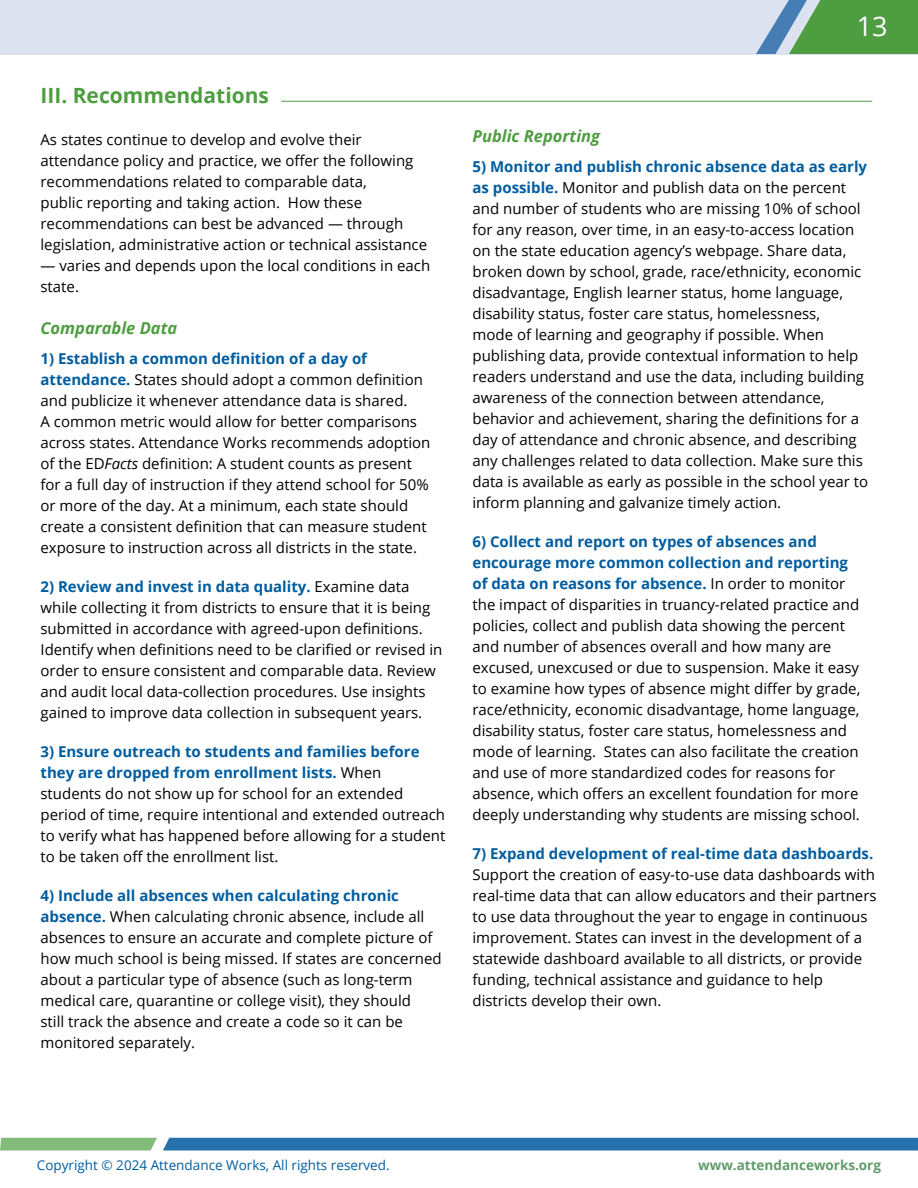
<style>
.page{position:relative;width:918px;height:1188px;background:#fff}
.page>*{position:absolute;margin:0;border:0;box-sizing:border-box;transform-origin:0 0}
.t1{font:27px "Open Sans";color:#fff}
.HEAD{font:700 21px "Open Sans";color:#4e9e41}
.Normal2024{font:italic 700 16.5px "Open Sans";color:#4e9e41}
.Normal2024-2{font:15px/21px "Open Sans";color:#000}
.t2{font:13.5px "Open Sans";color:#005d9f}
.t3{font:700 13.5px "Open Sans";color:#609b6a}
.s1{font-weight:700;color:#005d9f}
.s2{font-style:italic}
</style>
<div class="page">
<div style="left:0;top:0;width:918px;height:55px;background:#dce2f0"></div>
<svg style="left:756px;top:0;width:162px;height:54px"></svg>
<svg style="left:0;top:1138px;width:918px;height:12px;background:#397fa5"></svg>
<hr style="left:281px;top:101px;width:591px;height:1px;background:#4e9e41">
<p class="HEAD" style="left:40px;top:81px;width:230px">III. Recommendations</p>
<p class="Normal2024-2" style="left:40px;top:129px;width:388px">As states continue to develop and evolve their attendance policy and practice, we offer the following recommendations related to comparable data,<br>public reporting and taking action. How these recommendations can best be advanced — through legislation, administrative action or technical assistance</p>
<p class="Normal2024-2" style="left:40px;top:255px;width:391px">— varies and depends upon the local conditions in each state.</p>
<p class="Normal2024" style="left:40px;top:316px;width:138px">Comparable Data</p>
<p class="Normal2024-2" style="left:40px;top:348px;width:391px"><span class="s1">1) Establish a common definition of a day of attendance.</span> States should adopt a common definition and publicize it whenever attendance data is shared.<br>A common metric would allow for better comparisons across states. Attendance Works recommends adoption of the ED<span class="s2">Facts</span> definition: A student counts as present for a full day of instruction if they attend school for 50% or more of the day. At a minimum, each state should create a consistent definition that can measure student exposure to instruction across all districts in the state.</p>
<p class="Normal2024-2" style="left:40px;top:576px;width:404px"><span class="s1">2) Review and invest in data quality.</span> Examine data while collecting it from districts to ensure that it is being submitted in accordance with agreed-upon definitions.<br>Identify when definitions need to be clarified or revised in order to ensure consistent and comparable data. Review and audit local data-collection procedures. Use insights gained to improve data collection in subsequent years.</p>
<p class="Normal2024-2" style="left:40px;top:741px;width:406px"><span class="s1">3) Ensure outreach to students and families before they are dropped from enrollment lists.</span> When students do not show up for school for an extended period of time, require intentional and extended outreach to verify what has happened before allowing for a student to be taken off the enrollment list.</p>
<p class="Normal2024-2" style="left:40px;top:885px;width:403px"><span class="s1">4) Include all absences when calculating chronic absence.</span> When calculating chronic absence, include all absences to ensure an accurate and complete picture of how much school is being missed. If states are concerned about a particular type of absence (such as long-term medical care, quarantine or college visit), they should<br>still track the absence and create a code so it can be monitored separately.</p>
<h1 class="t1" style="left:857px;top:8px;width:32px">13</h1>
<p class="Normal2024" style="left:472px;top:124px;width:129px">Public Reporting</p>
<p class="Normal2024-2" style="left:472px;top:156px;width:397px"><span class="s1">5) Monitor and publish chronic absence data as early as possible.</span> Monitor and publish data on the percent and number of students who are missing 10% of school for any reason, over time, in an easy-to-access location on the state education agency’s webpage. Share data, broken down by school, grade, race/ethnicity, economic disadvantage, English learner status, home language, disability status, foster care status, homelessness,<br>mode of learning and geography if possible. When publishing data, provide contextual information to help readers understand and use the data, including building awareness of the connection between attendance, behavior and achievement, sharing the definitions for a day of attendance and chronic absence, and describing any challenges related to data collection. Make sure this data is available as early as possible in the school year to inform planning and galvanize timely action.</p>
<p class="Normal2024-2" style="left:472px;top:531px;width:389px"><span class="s1">6) Collect and report on types of absences and encourage more common collection and reporting of data on reasons for absence.</span> In order to monitor the impact of disparities in truancy-related practice and policies, collect and publish data showing the percent and number of absences overall and how many are excused, unexcused or due to suspension. Make it easy to examine how types of absence might differ by grade, race/ethnicity, economic disadvantage, home language, disability status, foster care status, homelessness and mode of learning. States can also facilitate the creation and use of more standardized codes for reasons for absence, which offers an excellent foundation for more deeply understanding why students are missing school.</p>
<p class="Normal2024-2" style="left:472px;top:843px;width:406px"><span class="s1">7) Expand development of real-time data dashboards.<br></span>Support the creation of easy-to-use data dashboards with real-time data that can allow educators and their partners to use data throughout the year to engage in continuous improvement. States can invest in the development of a statewide dashboard available to all districts, or provide funding, technical assistance and guidance to help districts develop their own.</p>
<p class="t2" style="left:37px;top:1155px;width:354px">Copyright © 2024 Attendance Works, All rights reserved.</p>
<p class="t3" style="left:698px;top:1155px;width:184px">www.attendanceworks.org</p>
</div>
